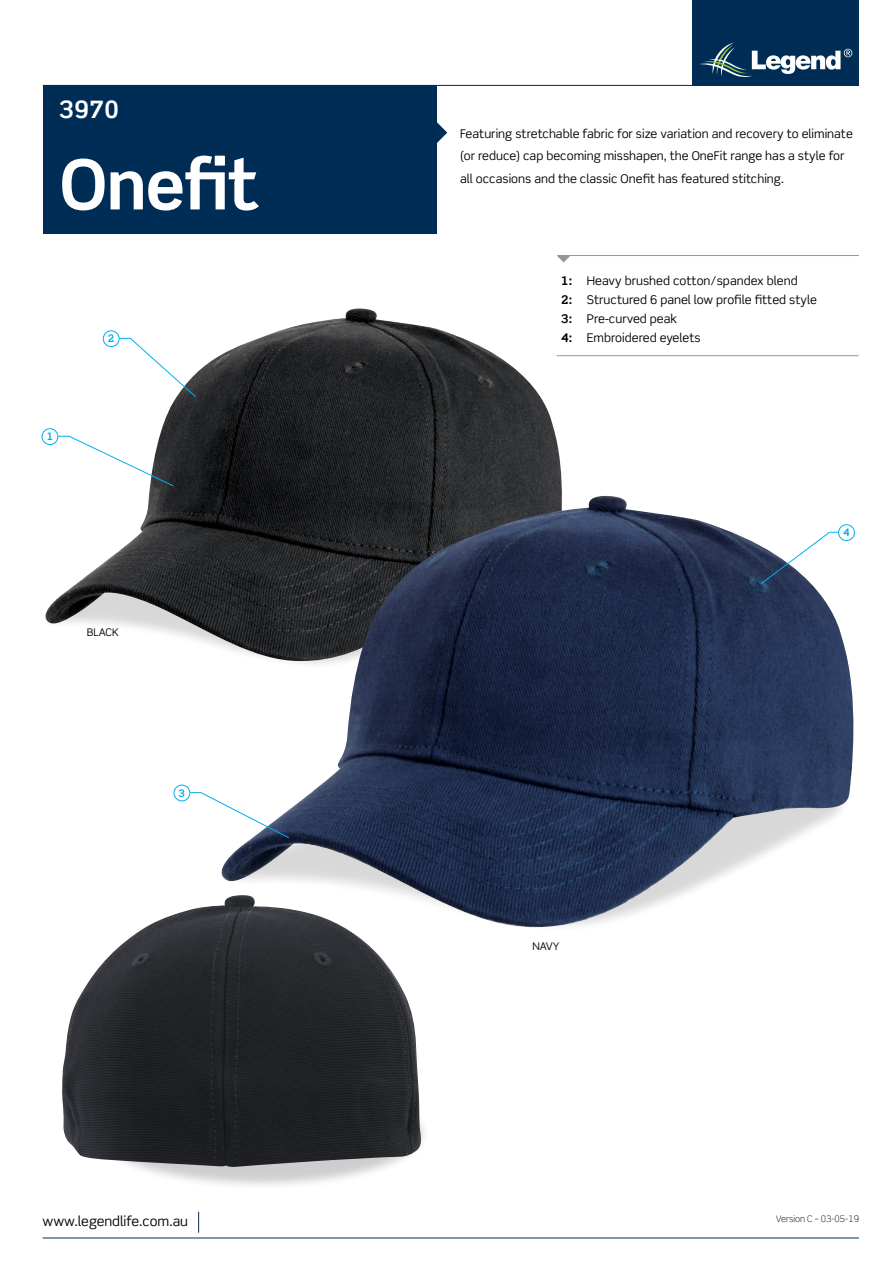
<style>
.page{position:relative;width:893px;height:1263px;background:#fff}
.page>*{position:absolute;margin:0;border:0;box-sizing:border-box;transform-origin:0 0}
.t1{font:700 69px "Scene Std";color:#fff}
.t2{font:700 24px "Scene Std";color:#fff}
.t3{font:13.5px "Scene Std";color:#000}
.t4{font:12px/19.2px "Scene Std";color:#000}
.t5{font:10.5px "Scene Std";color:#000}
.t6{font:700 10.35px "Scene Std";color:#00aeef}
.t7{font:300 9px "Scene Std";color:#000}
.s1{font-weight:700}
</style>
<div class="page">
<img style="left:62px;top:909px;width:360px;height:258px">
<img style="left:41px;top:308px;width:526px;height:336px">
<img style="left:192px;top:906px;width:230px;height:52px">
<img style="left:211px;top:496px;width:644px;height:433px">
<div style="left:693px;top:0;width:166px;height:86px;background:#002d56"></div>
<hr style="left:557px;top:255px;width:302px;height:1px;background:#939598">
<hr style="left:43px;top:1237px;width:816px;height:1px;background:#002d56">
<hr style="left:557px;top:355px;width:302px;height:1px;background:#939598">
<svg style="left:198px;top:1212px;width:1px;height:21px"></svg>
<svg style="left:557px;top:256px;width:13px;height:6px"></svg>
<svg style="left:699px;top:43px;width:153px;height:34px"></svg>
<div style="left:174px;top:785px;width:16px;height:16px;border:1px solid #00aeef;border-radius:50%"></div>
<svg style="left:189px;top:792px;width:101px;height:47px"></svg>
<div style="left:42px;top:428px;width:16px;height:17px;border:1px solid #00aeef;border-radius:50%"></div>
<svg style="left:57px;top:435px;width:117px;height:52px"></svg>
<div style="left:103px;top:330px;width:16px;height:17px;border:1px solid #00aeef;border-radius:50%"></div>
<svg style="left:119px;top:338px;width:78px;height:60px"></svg>
<div style="left:838px;top:524px;width:17px;height:17px;border:1px solid #00aeef;border-radius:50%"></div>
<svg style="left:760px;top:531px;width:79px;height:54px"></svg>
<hr style="left:43px;top:85px;width:816px;height:1px;background:#002d56">
<svg style="left:436px;top:122px;width:11px;height:21px"></svg>
<div style="left:43px;top:85px;width:393px;height:149px;background:#002d56"></div>
<h2 class="t2" style="left:59px;top:95px;width:62px">3970</h2>
<h1 class="t1" style="left:59px;top:142px;width:201px">Onefit</h1>
<p class="t6" style="left:47px;top:430px;width:8px">1</p>
<p class="t6" style="left:108px;top:332px;width:8px">2</p>
<p class="t5" style="left:87px;top:625px;width:34px">BLACK</p>
<p class="t6" style="left:179px;top:786px;width:8px">3</p>
<p class="t4" style="left:460px;top:122px;width:394px;line-height:22.5px">Featuring stretchable fabric for size variation and recovery to eliminate (or reduce) cap becoming misshapen, the OneFit range has a style for all occasions and the classic Onefit has featured stitching.</p>
<p class="t4" style="left:561px;top:271px;width:257px"><span class="s1">1:</span> Heavy brushed cotton/spandex blend<br><span class="s1">2:</span> Structured 6 panel low profile fitted style<br><span class="s1">3:</span> Pre-curved peak<br><span class="s1">4:</span> Embroidered eyelets</p>
<p class="t6" style="left:843px;top:526px;width:8px">4</p>
<p class="t5" style="left:532px;top:940px;width:29px">NAVY</p>
<p class="t3" style="left:43px;top:1213px;width:147px">www.legendlife.com.au</p>
<p class="t7" style="left:776px;top:1213px;width:84px">Version C – 03-05-19</p>
</div>
